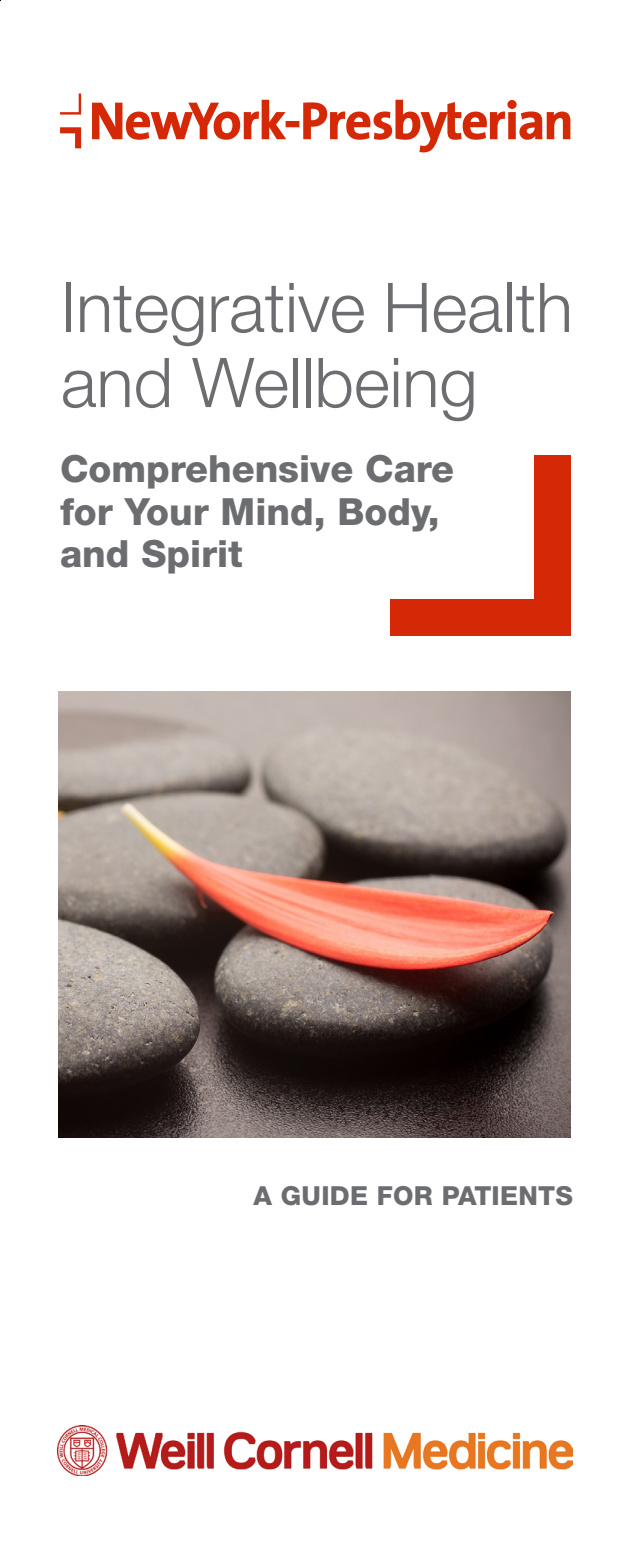
<style>
.page{position:relative;width:630px;height:1563px;background:#fff}
.page>*{position:absolute;margin:0;border:0;box-sizing:border-box;transform-origin:0 0}
.t1{font:300 68.75px/75px "Helvetica Neue LT Std";color:#6c6d70}
.t2{font:800 37.5px/42.5px "Helvetica Neue LT Std";color:#6c6d70}
.t3{font:800 26.25px "Helvetica Neue LT Std";letter-spacing:.01em;color:#6c6d70}
</style>
<div class="page">
<hr style="left:0;top:1374px;width:1px;height:188px;background:#d52806">
<img style="left:58px;top:1425px;width:514px;height:50px">
<svg style="left:60px;top:93px;width:510px;height:59px"></svg>
<div style="left:534px;top:456px;width:36px;height:180px;background:#d52806"></div>
<div style="left:390px;top:599px;width:180px;height:37px;background:#d52806"></div>
<img style="left:58px;top:691px;width:512px;height:446px">
<h1 class="t1" style="left:61px;top:268px;width:513px">Integrative Health and Wellbeing</h1>
<p class="t2" style="left:60px;top:447px;width:395px">Comprehensive Care for Your Mind, Body, and Spirit</p>
<p class="t3" style="left:253px;top:1180px;width:321px">A GUIDE FOR PATIENTS</p>
</div>
